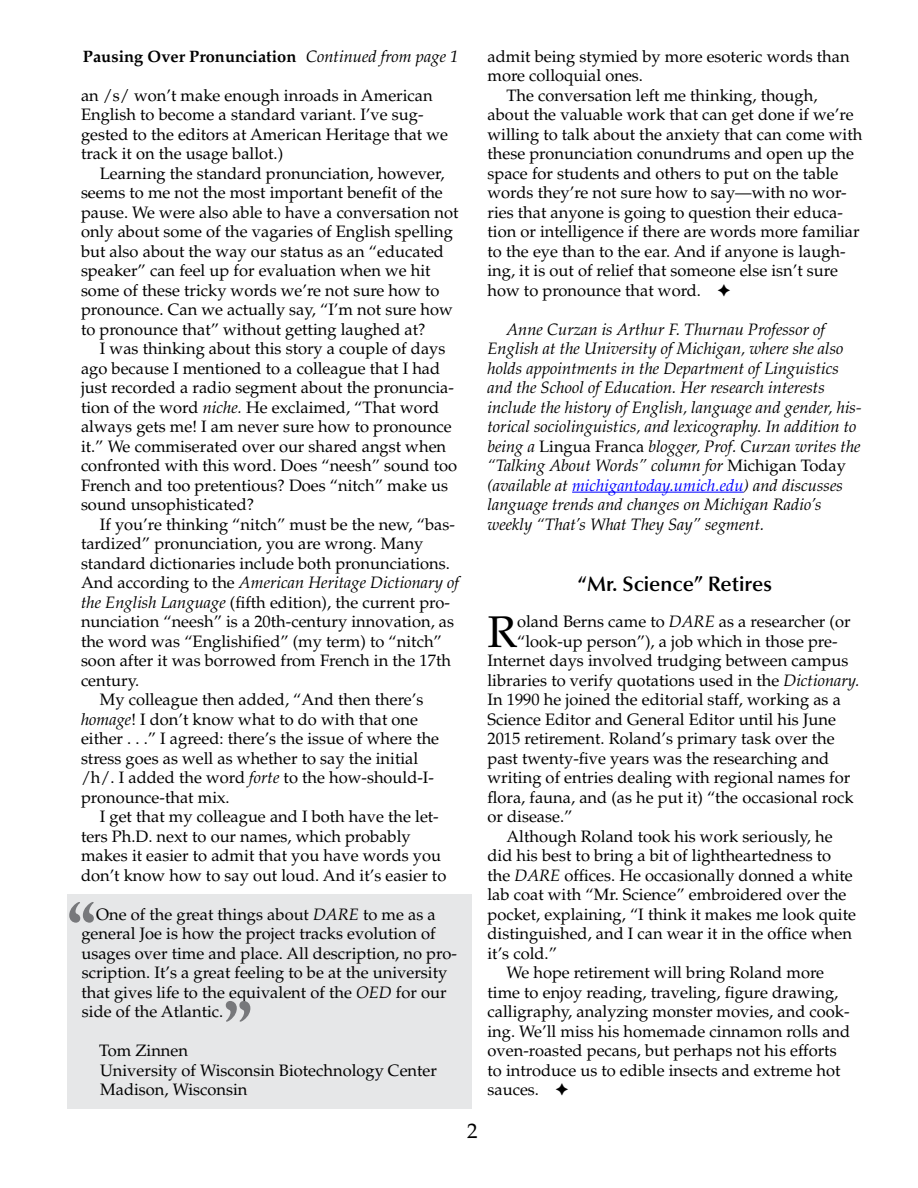
<style>
.page{position:relative;width:918px;height:1188px;background:#fff}
.page>*{position:absolute;margin:0;border:0;box-sizing:border-box;transform-origin:0 0}
.t1{font:700 72px "Adobe Caslon Pro";color:#77787b}
.t2{font:44.4px "Palatino";color:#000}
.t3{font:600 21px "Optima";color:#000}
.t4{font:21px "Palatino";color:#000}
.t5{font:16.5px/19.5px "Palatino";color:#000}
.t6{font:italic 16.5px/19.5px "Palatino";color:#000}
.t7{font:700 16.5px "Palatino";color:#000}
.s1{font-weight:400;font-style:italic}
.s2{font-style:italic}
.s3{font-style:normal}
.s4{color:#00f}
</style>
<div class="page">
<div style="left:68px;top:894px;width:404px;height:214px;background:#e6e7e8"></div>
<hr style="left:572px;top:492px;width:172px;height:1px;background:#00f">
<p class="t7" style="left:83px;top:46px;width:377px">Pausing Over Pronunciation <span class="s1">Continued from page 1</span></p>
<p class="t5" style="left:81px;top:85px;width:369px">an /s/ won’t make enough inroads in American English to become a standard variant. I’ve sug&shy;gested to the editors at American Heritage that we track it on the usage ballot.)</p>
<p class="t5" style="left:81px;top:163px;width:379px;text-indent:19px">Learning the standard pronunciation, however, seems to me not the most important benefit of the pause. We were also able to have a conversation not only about some of the vagaries of English spelling but also about the way our status as an “educated speaker” can feel up for evaluation when we hit some of these tricky words we’re not sure how to pronounce. Can we actually say, “I’m not sure how to pronounce that” without getting laughed at?</p>
<p class="t5" style="left:81px;top:339px;width:378px;text-indent:19px">I was thinking about this story a couple of days ago because I mentioned to a colleague that I had just recorded a radio segment about the pronuncia&shy;tion of the word <span class="s2">niche.</span> He exclaimed, “That word always gets me! I am never sure how to pronounce it.” We commiserated over our shared angst when confronted with this word. Does “neesh” sound too French and too pretentious? Does “nitch” make us sound unsophisticated?</p>
<p class="t5" style="left:100px;top:515px;width:357px">If you’re thinking “nitch” must be the new, “bas-</p>
<p class="t5" style="left:81px;top:534px;width:344px">tardized” pronunciation, you are wrong. Many</p>
<p class="t5" style="left:81px;top:554px;width:371px">standard dictionaries include both pronunciations.</p>
<p class="t6" style="left:81px;top:573px;width:379px"><span class="s3">And according to the</span> American Heritage Dictionary of</p>
<p class="t5" style="left:81px;top:593px;width:371px"><span class="s2">the English Language</span> (fifth edition), the current pro-</p>
<p class="t5" style="left:81px;top:612px;width:375px">nunciation “neesh” is a 20th-century innovation, as</p>
<p class="t5" style="left:81px;top:632px;width:362px">the word was “Englishified” (my term) to “nitch”</p>
<p class="t5" style="left:81px;top:651px;width:371px">soon after it was borrowed from French in the 17th</p>
<p class="t5" style="left:81px;top:671px;width:60px">century.</p>
<p class="t5" style="left:100px;top:690px;width:325px">My colleague then added, “And then there’s</p>
<p class="t5" style="left:81px;top:710px;width:339px"><span class="s2">homage</span>! I don’t know what to do with that one</p>
<p class="t5" style="left:81px;top:729px;width:360px">either . . .” I agreed: there’s the issue of where the</p>
<p class="t5" style="left:81px;top:749px;width:339px">stress goes as well as whether to say the initial</p>
<p class="t5" style="left:81px;top:768px;width:355px">/h/. I added the word <span class="s2">forte</span> to the how-should-I-</p>
<p class="t5" style="left:81px;top:788px;width:150px">pronounce-that mix.</p>
<p class="t5" style="left:100px;top:807px;width:340px">I get that my colleague and I both have the let-</p>
<p class="t5" style="left:81px;top:827px;width:331px">ters Ph.D. next to our names, which probably</p>
<p class="t5" style="left:81px;top:846px;width:362px">makes it easier to admit that you have words you</p>
<p class="t5" style="left:81px;top:866px;width:367px">don’t know how to say out loud. And it’s easier to</p>
<h1 class="t1" style="left:68px;top:887px;width:30px">“</h1>
<p class="t5" style="left:81px;top:904px;width:377px;text-indent:15px">One of the great things about <span class="s2">DARE</span> to me as a general Joe is how the project tracks evolution of usages over time and place. All description, no pro&shy;scription. It’s a great feeling to be at the university that gives life to the equivalent of the <span class="s2">OED</span> for our side of the Atlantic.</p>
<p class="t5" style="left:99px;top:1041px;width:90px">Tom Zinnen</p>
<h1 class="t1" style="left:223px;top:986px;width:30px">”</h1>
<p class="t5" style="left:100px;top:1060px;width:338px">University of Wisconsin Biotechnology Center<br>Madison, Wisconsin</p>
<p class="t4" style="left:467px;top:1118px;width:12px">2</p>
<p class="t5" style="left:488px;top:46px;width:364px">admit being stymied by more esoteric words than</p>
<p class="t5" style="left:488px;top:66px;width:157px">more colloquial ones.</p>
<p class="t5" style="left:506px;top:85px;width:313px">The conversation left me thinking, though,</p>
<p class="t5" style="left:488px;top:105px;width:368px">about the valuable work that can get done if we’re</p>
<p class="t5" style="left:488px;top:124px;width:376px">willing to talk about the anxiety that can come with</p>
<p class="t5" style="left:488px;top:144px;width:368px">these pronunciation conundrums and open up the</p>
<p class="t5" style="left:488px;top:163px;width:352px">space for students and others to put on the table</p>
<p class="t5" style="left:488px;top:183px;width:361px">words they’re not sure how to say—with no wor-</p>
<p class="t5" style="left:488px;top:202px;width:357px">ries that anyone is going to question their educa-</p>
<p class="t5" style="left:488px;top:222px;width:374px">tion or intelligence if there are words more familiar</p>
<p class="t5" style="left:488px;top:241px;width:360px">to the eye than to the ear. And if anyone is laugh-</p>
<p class="t5" style="left:488px;top:261px;width:352px">ing, it is out of relief that someone else isn’t sure</p>
<p class="t5" style="left:488px;top:280px;width:215px">how to pronounce that word.</p>
<p class="t6" style="left:488px;top:319px;width:376px;text-indent:19px">Anne Curzan is Arthur F. Thurnau Professor of English at the University of Michigan, where she also holds appointments in the Department of Linguistics and the School of Education. Her research interests include the history of English, language and gender, his&shy;torical sociolinguistics, and lexicography. In addition to being a <span class="s3">Lingua Franca</span> blogger, Prof. Curzan writes the “Talking About Words” column for <span class="s3">Michigan Today </span>(available at <span class="s4">michigantoday.umich.edu</span>) and discusses language trends and changes on Michigan Radio’s weekly “That’s What They Say” segment.</p>
<p class="t3" style="left:578px;top:572px;width:196px">“Mr. Science” Retires</p>
<h2 class="t2" style="left:488px;top:605px;width:31px">R</h2>
<p class="t5" style="left:517px;top:612px;width:335px">oland Berns came to <span class="s2">DARE</span> as a researcher (or</p>
<p class="t5" style="left:517px;top:631px;width:322px">“look-up person”), a job which in those pre-</p>
<p class="t5" style="left:487px;top:651px;width:362px">Internet days involved trudging between campus</p>
<p class="t5" style="left:487px;top:670px;width:374px">libraries to verify quotations used in the <span class="s2">Dictionary.</span></p>
<p class="t5" style="left:487px;top:690px;width:355px">In 1990 he joined the editorial staff, working as a</p>
<p class="t5" style="left:487px;top:709px;width:350px">Science Editor and General Editor until his June</p>
<p class="t5" style="left:487px;top:729px;width:349px">2015 retirement. Roland’s primary task over the</p>
<p class="t5" style="left:487px;top:748px;width:343px">past twenty-five years was the researching and</p>
<p class="t5" style="left:487px;top:768px;width:364px">writing of entries dealing with regional names for</p>
<p class="t5" style="left:487px;top:787px;width:368px">flora, fauna, and (as he put it) “the occasional rock</p>
<p class="t5" style="left:487px;top:807px;width:86px">or disease.”</p>
<p class="t5" style="left:506px;top:826px;width:328px">Although Roland took his work seriously, he</p>
<p class="t5" style="left:487px;top:846px;width:345px">did his best to bring a bit of lightheartedness to</p>
<p class="t5" style="left:487px;top:865px;width:367px">the <span class="s2">DARE</span> offices. He occasionally donned a white</p>
<p class="t5" style="left:487px;top:885px;width:361px">lab coat with “Mr. Science” embroidered over the</p>
<p class="t5" style="left:487px;top:904px;width:370px">pocket, explaining, “I think it makes me look quite</p>
<p class="t5" style="left:487px;top:924px;width:366px">distinguished, and I can wear it in the office when</p>
<p class="t5" style="left:487px;top:943px;width:71px">it’s cold.”</p>
<p class="t5" style="left:506px;top:963px;width:319px">We hope retirement will bring Roland more</p>
<p class="t5" style="left:487px;top:982px;width:352px">time to enjoy reading, traveling, figure drawing,</p>
<p class="t5" style="left:487px;top:1002px;width:364px">calligraphy, analyzing monster movies, and cook-</p>
<p class="t5" style="left:487px;top:1021px;width:364px">ing. We’ll miss his homemade cinnamon rolls and</p>
<p class="t5" style="left:487px;top:1041px;width:351px">oven-roasted pecans, but perhaps not his efforts</p>
<p class="t5" style="left:487px;top:1061px;width:354px">to introduce us to edible insects and extreme hot</p>
<p class="t5" style="left:487px;top:1080px;width:53px">sauces.</p>
</div>
